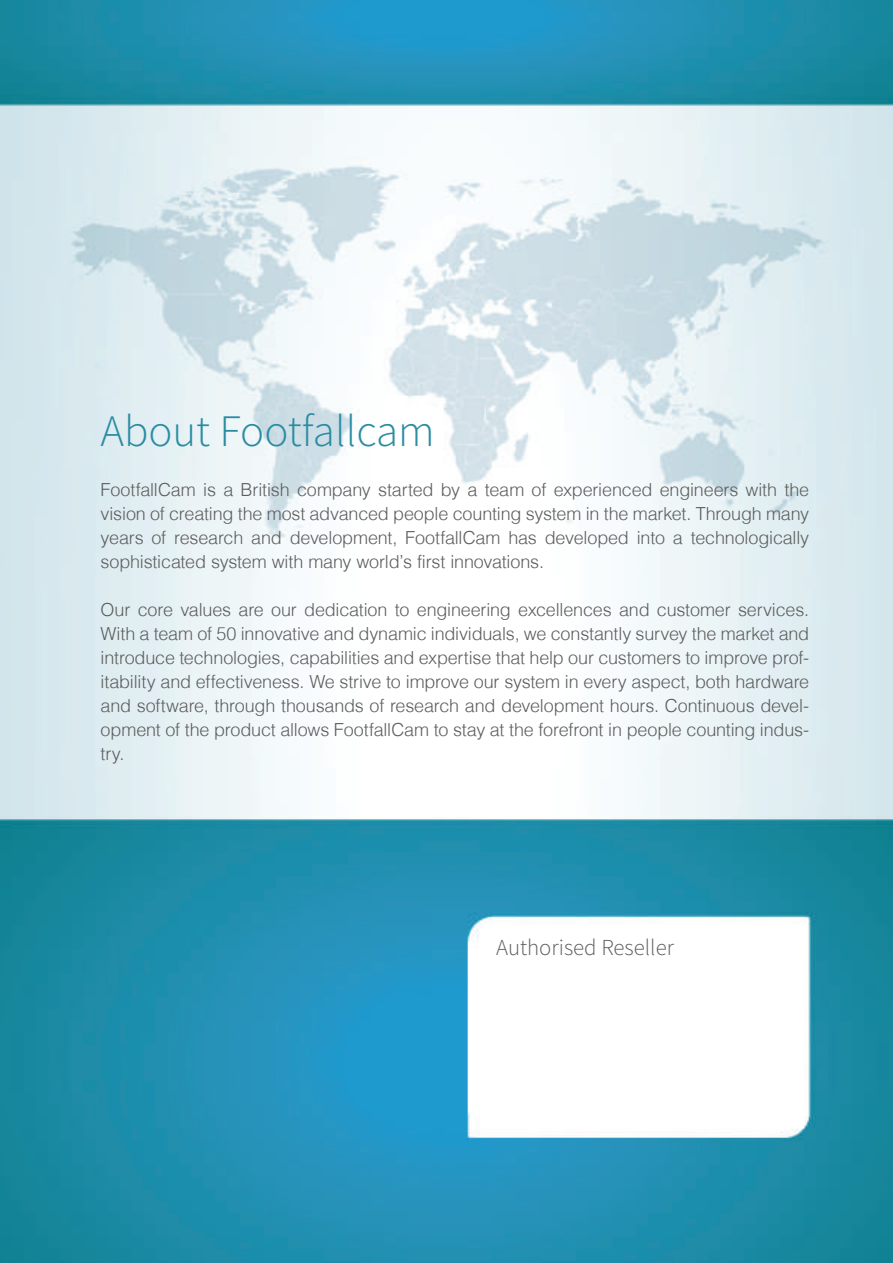
<style>
.page{position:relative;width:893px;height:1263px;background:#fff}
.page>*{position:absolute;margin:0;border:0;box-sizing:border-box;transform-origin:0 0}
.t1{font:300 45px "Source Sans Pro";color:#2a8ca2}
.t2{font:300 22.8px "Source Sans Pro";color:#5d5d5d}
.t3{font:300 18px/24px "Helvetica";letter-spacing:-.01em;color:#5d5d5d;text-align:justify}
</style>
<div class="page">
<img style="left:0;top:0;width:892px;height:1263px">
<h1 class="t1" style="left:100px;top:403px;width:336px">About Footfallcam</h1>
<p class="t3" style="left:101px;top:478px;width:710px">FootfallCam is a British company started by a team of experienced engineers with the vision of creating the most advanced people counting system in the market. Through many years of research and development, FootfallCam has developed into a technologically sophisticated system with many world’s first innovations.</p>
<p class="t3" style="left:101px;top:598px;width:710px">Our core values are our dedication to engineering excellences and customer services.<br>With a team of 50 innovative and dynamic individuals, we constantly survey the market and introduce technologies, capabilities and expertise that help our customers to improve prof&shy;itability and effectiveness. We strive to improve our system in every aspect, both hardware and software, through thousands of research and development hours. Continuous devel&shy;opment of the product allows FootfallCam to stay at the forefront in people counting indus&shy;try.</p>
<p class="t2" style="left:496px;top:933px;width:179px">Authorised Reseller</p>
</div>
